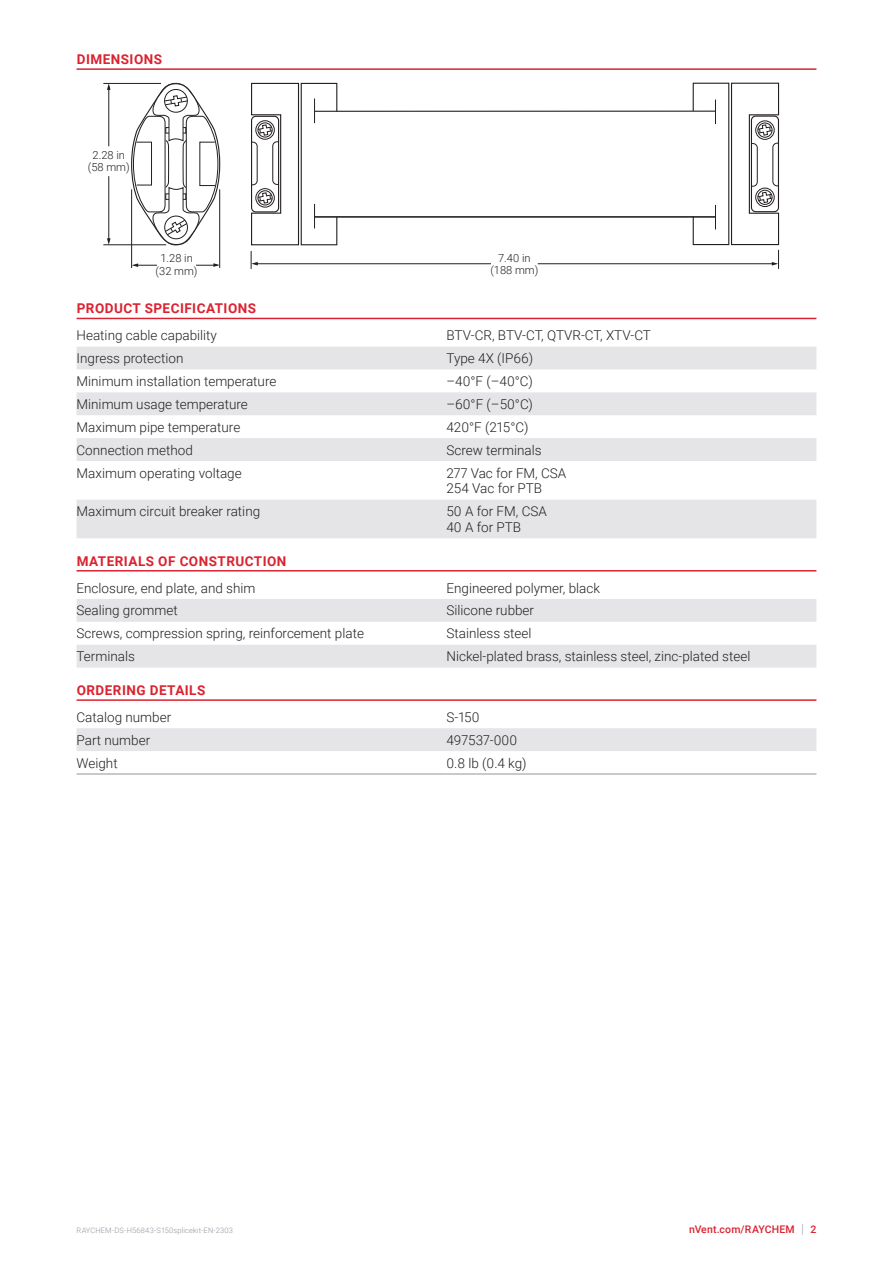
<style>
.page{position:relative;width:893px;height:1263px;background:#fff}
.page>*{position:absolute;margin:0;border:0;box-sizing:border-box;transform-origin:0 0}
.Table_Text{font:300 13.5px/15.8px "Roboto";color:#231f20}
.Subhead{font:700 13.5px "Roboto";letter-spacing:.035em;color:#db2230}
.t1{font:300 11.1px/12.6px "Roboto";color:#231f20;text-align:center}
.t2{font:500 10.5px "Roboto";letter-spacing:.015em;color:#db2230}
.t3{font:300 7.5px "Roboto";letter-spacing:.015em;color:#8f959e}
.s1{font-weight:300;font-size:12.6px;color:#8f959e}
</style>
<div class="page">
<hr style="left:77px;top:68px;width:739px;height:2px;background:#db2230">
<hr style="left:77px;top:318px;width:739px;height:1px;background:#db2230">
<hr style="left:77px;top:570px;width:739px;height:1px;background:#db2230">
<hr style="left:77px;top:699px;width:739px;height:2px;background:#db2230">
<hr style="left:108px;top:86px;width:1px;height:156px;background:#231f20">
<svg style="left:108px;top:146px;width:2px;height:30px"></svg>
<hr style="left:131px;top:189px;width:1px;height:79px;background:#231f20">
<hr style="left:219px;top:189px;width:1px;height:79px;background:#231f20">
<svg style="left:131px;top:82px;width:90px;height:164px"></svg>
<hr style="left:315px;top:111px;width:400px;height:1px;background:#231f20">
<hr style="left:315px;top:216px;width:400px;height:1px;background:#231f20">
<hr style="left:103px;top:244px;width:63px;height:1px;background:#231f20">
<hr style="left:103px;top:83px;width:58px;height:1px;background:#231f20">
<hr style="left:136px;top:265px;width:82px;height:1px;background:#231f20">
<div style="left:157px;top:257px;width:39px;height:17px;background:#fff"></div>
<hr style="left:255px;top:263px;width:519px;height:1px;background:#231f20">
<svg style="left:491px;top:263px;width:47px;height:2px"></svg>
<svg style="left:107px;top:83px;width:4px;height:7px"></svg>
<svg style="left:107px;top:238px;width:4px;height:7px"></svg>
<svg style="left:132px;top:263px;width:6px;height:4px"></svg>
<svg style="left:213px;top:263px;width:7px;height:4px"></svg>
<svg style="left:250px;top:82px;width:88px;height:187px"></svg>
<svg style="left:692px;top:82px;width:88px;height:187px"></svg>
<div style="left:757px;top:190px;width:15px;height:15px;border:1px solid #231f20;border-radius:50%"></div>
<svg style="left:77px;top:347px;width:739px;height:191px;fill:#e5e5e8"></svg>
<svg style="left:77px;top:599px;width:739px;height:68px;fill:#e5e5e8"></svg>
<div style="left:77px;top:728px;width:739px;height:23px;background:#e5e5e8"></div>
<hr style="left:77px;top:774px;width:369px;height:1px;background:#8f959e">
<hr style="left:446px;top:774px;width:370px;height:1px;background:#8f959e">
<p class="Subhead" style="left:77px;top:50px;width:87px">DIMENSIONS</p>
<p class="t1" style="left:88px;top:148px;width:43px">2.28 in (58 mm)</p>
<p class="t1" style="left:156px;top:251px;width:43px">1.28 in (32 mm)</p>
<p class="t1" style="left:490px;top:251px;width:50px">7.40 in (188 mm)</p>
<p class="Subhead" style="left:77px;top:299px;width:181px">PRODUCT SPECIFICATIONS</p>
<p class="Table_Text" style="left:77px;top:327px;width:142px">Heating cable capability</p>
<p class="Table_Text" style="left:446px;top:327px;width:206px">BTV-CR, BTV-CT, QTVR-CT, XTV-CT</p>
<p class="Table_Text" style="left:77px;top:350px;width:108px">Ingress protection</p>
<p class="Table_Text" style="left:446px;top:350px;width:88px">Type 4X (IP66)</p>
<p class="Table_Text" style="left:77px;top:373px;width:201px">Minimum installation temperature</p>
<p class="Table_Text" style="left:446px;top:373px;width:88px">–40°F (–40°C)</p>
<p class="Table_Text" style="left:77px;top:396px;width:173px">Minimum usage temperature</p>
<p class="Table_Text" style="left:446px;top:396px;width:88px">–60°F (–50°C)</p>
<p class="Table_Text" style="left:77px;top:419px;width:165px">Maximum pipe temperature</p>
<p class="Table_Text" style="left:446px;top:419px;width:83px">420°F (215°C)</p>
<p class="Table_Text" style="left:77px;top:441px;width:118px">Connection method</p>
<p class="Table_Text" style="left:446px;top:441px;width:97px">Screw terminals</p>
<p class="Table_Text" style="left:77px;top:464px;width:167px">Maximum operating voltage</p>
<p class="Table_Text" style="left:446px;top:464px;width:121px">277 Vac for FM, CSA<br>254 Vac for PTB</p>
<p class="Table_Text" style="left:77px;top:503px;width:185px">Maximum circuit breaker rating</p>
<p class="Table_Text" style="left:446px;top:503px;width:102px">50 A for FM, CSA<br>40 A for PTB</p>
<p class="Subhead" style="left:77px;top:551px;width:211px">MATERIALS OF CONSTRUCTION</p>
<p class="Table_Text" style="left:77px;top:579px;width:180px">Enclosure, end plate, and shim</p>
<p class="Table_Text" style="left:446px;top:579px;width:155px">Engineered polymer, black</p>
<p class="Table_Text" style="left:77px;top:602px;width:103px">Sealing grommet</p>
<p class="Table_Text" style="left:446px;top:602px;width:89px">Silicone rubber</p>
<p class="Table_Text" style="left:77px;top:625px;width:289px">Screws, compression spring, reinforcement plate</p>
<p class="Table_Text" style="left:446px;top:625px;width:87px">Stainless steel</p>
<p class="Table_Text" style="left:77px;top:648px;width:60px">Terminals</p>
<p class="Table_Text" style="left:446px;top:648px;width:305px">Nickel-plated brass, stainless steel, zinc-plated steel</p>
<p class="Subhead" style="left:77px;top:681px;width:130px">ORDERING DETAILS</p>
<p class="Table_Text" style="left:77px;top:709px;width:96px">Catalog number</p>
<p class="Table_Text" style="left:446px;top:709px;width:34px">S-150</p>
<p class="Table_Text" style="left:77px;top:731px;width:75px">Part number</p>
<p class="Table_Text" style="left:446px;top:731px;width:72px">497537-000</p>
<p class="Table_Text" style="left:77px;top:754px;width:43px">Weight</p>
<p class="Table_Text" style="left:446px;top:754px;width:82px">0.8 lb (0.4 kg)</p>
<p class="t3" style="left:77px;top:1225px;width:158px">RAYCHEM-DS-H56843-S150splicekit-EN-2303</p>
<p class="t2" style="left:689px;top:1222px;width:129px">nVent.com/RAYCHEM <span class="s1">|</span> 2</p>
</div>
